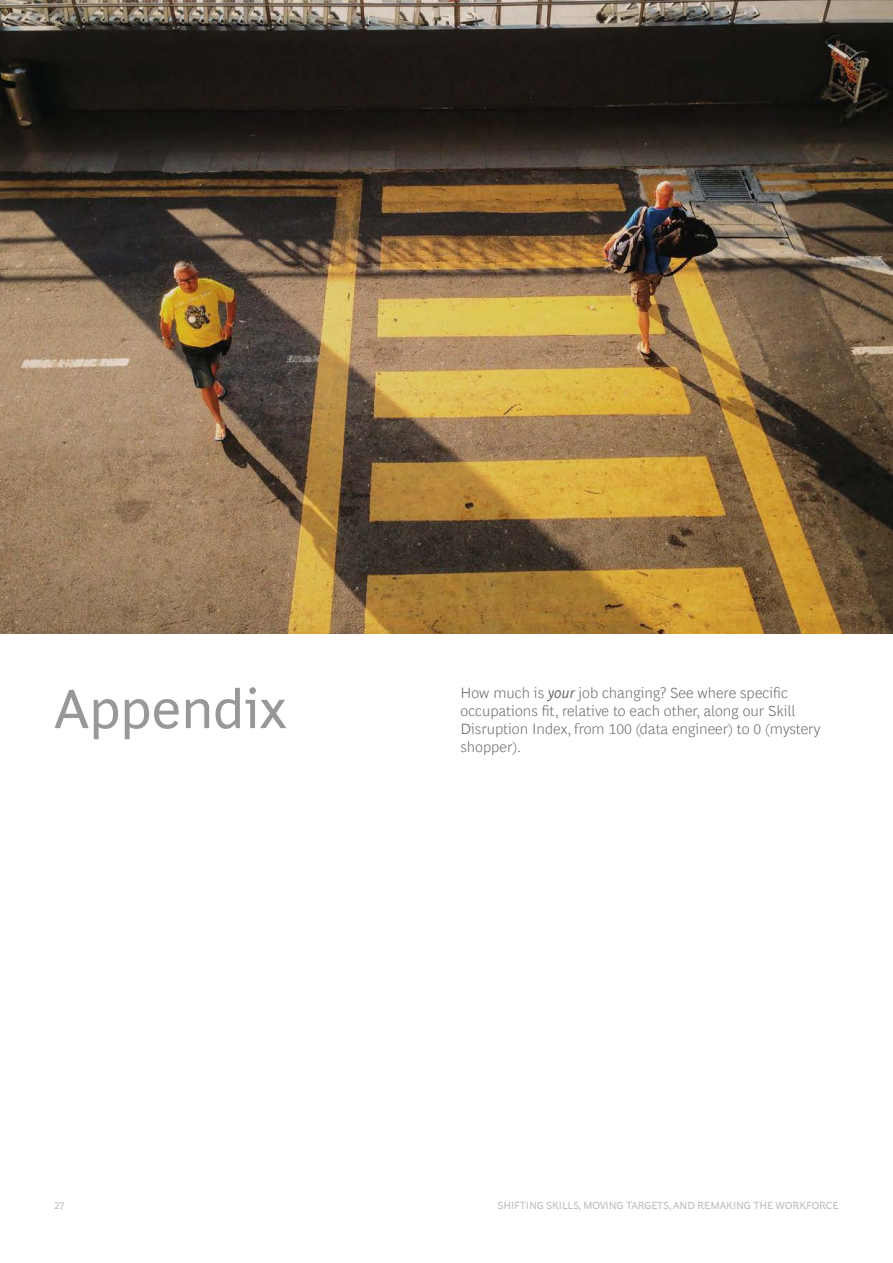
<style>
.page{position:relative;width:893px;height:1263px;background:#fff}
.page>*{position:absolute;margin:0;border:0;box-sizing:border-box;transform-origin:0 0}
.t1{font:55.5px "Henderson BCG Sans";color:#979898}
.t2{font:300 15px/18px "Henderson BCG Sans";color:#707071}
.t3{font:10.5px "Henderson BCG Sans";letter-spacing:-.02em;color:#c0bfbf}
.s1{font-weight:400;font-style:italic}
</style>
<div class="page">
<img style="left:0;top:0;width:893px;height:634px">
<h1 class="t1" style="left:54px;top:668px;width:234px">Appendix</h1>
<p class="t2" style="left:460px;top:683px;width:361px">How much is <span class="s1">your</span> job changing? See where specific occupations fit, relative to each other, along our Skill Disruption Index, from 100 (data engineer) to 0 (mystery shopper).</p>
<p class="t3" style="left:54px;top:1198px;width:12px">27</p>
<p class="t3" style="left:498px;top:1198px;width:343px">SHIFTING SKILLS, MOVING TARGETS, AND REMAKING THE WORKFORCE</p>
</div>
